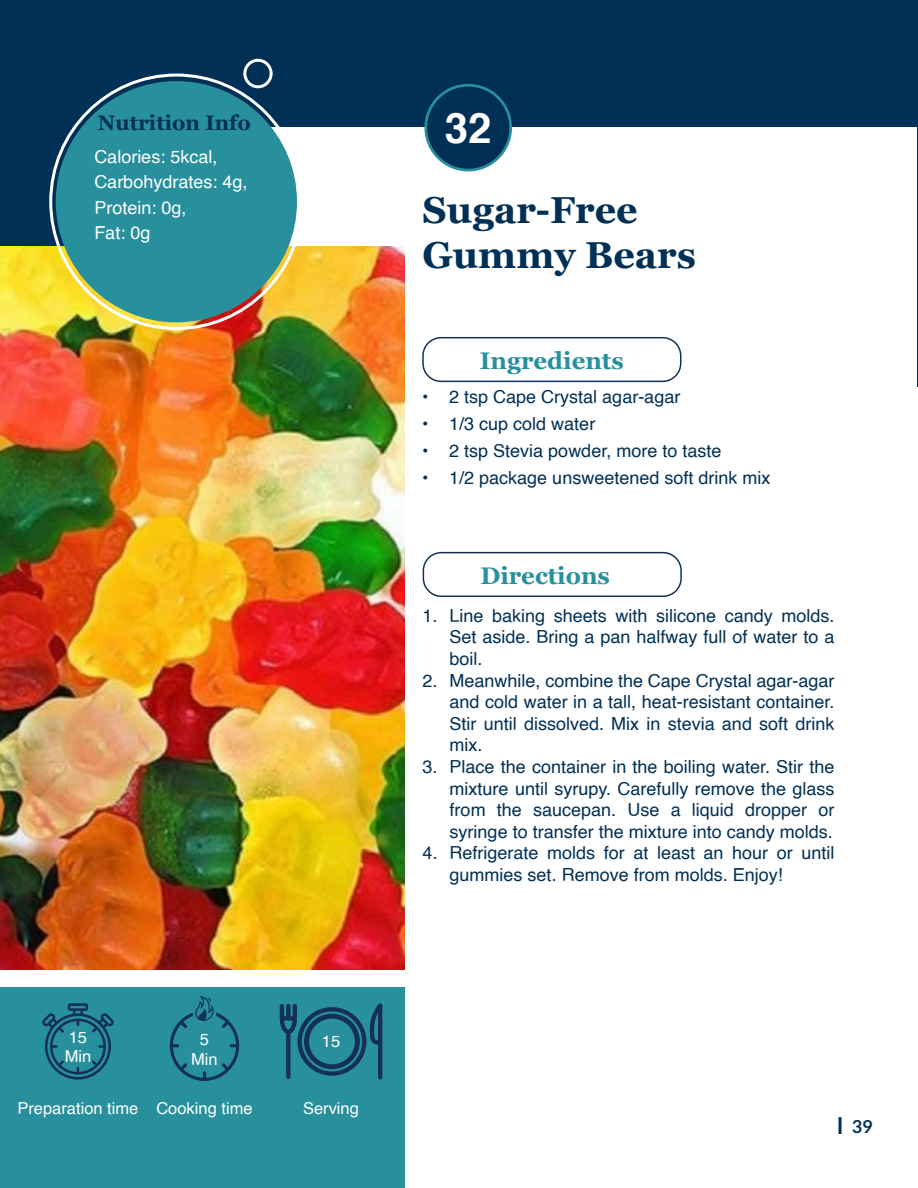
<style>
.page{position:relative;width:918px;height:1188px;background:#fff}
.page>*{position:absolute;margin:0;border:0;box-sizing:border-box;transform-origin:0 0}
.t1{font:700 42px "Helvetica";color:#fff}
.t2{font:700 37.5px/45px "Georgia";color:#003056}
.t3{font:700 24px "Georgia";color:#28909d}
.t4{font:700 21px "Georgia";color:#003056}
.t5{font:18px/21.6px "Helvetica";color:#003056;text-align:justify}
.t6{font:18px/25.5px "Helvetica";color:#fff}
.t7{font:700 18px "Lato";color:#003056}
.t8{font:16.5px/19.5px "Helvetica";color:#fff}
</style>
<div class="page">
<div style="left:1px;top:0;width:917px;height:386px;background:#003056"></div>
<div style="left:265px;top:128px;width:652px;height:1059px;background:#fff"></div>
<svg style="left:424px;top:84px;width:88px;height:87px"></svg>
<div style="left:427px;top:87px;width:82px;height:82px;background:#003056;border-radius:50%"></div>
<hr style="left:839px;top:1117px;width:3px;height:17px;background:#003056">
<div style="left:422px;top:337px;width:259px;height:45px;border:2px solid #133154;border-radius:18px"></div>
<div style="left:423px;top:552px;width:259px;height:45px;border:2px solid #133154;border-radius:18px"></div>
<img style="left:0;top:246px;width:405px;height:724px">
<div style="left:56px;top:81px;width:241px;height:241px;background:#28909d;border-radius:50%"></div>
<div style="left:243px;top:59px;width:30px;height:29px;border:3px solid #fff;border-radius:50%"></div>
<div style="left:0;top:988px;width:405px;height:200px;background:#28909d"></div>
<svg style="left:170px;top:996px;width:69px;height:85px"></svg>
<svg style="left:42px;top:1003px;width:72px;height:77px"></svg>
<svg style="left:280px;top:1003px;width:102px;height:77px"></svg>
<p class="t4" style="left:98px;top:109px;width:154px">Nutrition Info</p>
<p class="t6" style="left:94px;top:144px;width:155px">Calories: 5kcal,<br>Carbohydrates: 4g,<br>Protein: 0g,<br>Fat: 0g</p>
<p class="t8" style="left:65px;top:1028px;width:28px">15<br>Min</p>
<p class="t8" style="left:191px;top:1030px;width:28px;text-align:center">5<br>Min</p>
<p class="t8" style="left:322px;top:1032px;width:20px">15</p>
<p class="t8" style="left:17px;top:1099px;width:237px">Preparation time Cooking time</p>
<p class="t8" style="left:303px;top:1099px;width:57px">Serving</p>
<h1 class="t1" style="left:445px;top:95px;width:48px">32</h1>
<h2 class="t2" style="left:423px;top:187px;width:275px">Sugar-Free<br>Gummy Bears</h2>
<h3 class="t3" style="left:480px;top:345px;width:145px">Ingredients</h3>
<p class="t5" style="left:422px;top:387px;width:260px">• 2 tsp Cape Crystal agar-agar</p>
<p class="t5" style="left:422px;top:414px;width:175px">• 1/3 cup cold water</p>
<p class="t5" style="left:422px;top:441px;width:301px">• 2 tsp Stevia powder, more to taste</p>
<p class="t5" style="left:422px;top:468px;width:350px">• 1/2 package unsweetened soft drink mix</p>
<h3 class="t3" style="left:480px;top:560px;width:131px">Directions</h3>
<p class="t5" style="left:450px;top:605px;width:386px;text-indent:-27px">1. Line baking sheets with silicone candy molds.<br>Set aside. Bring a pan halfway full of water to a boil.</p>
<p class="t5" style="left:450px;top:670px;width:386px;text-indent:-27px">2. Meanwhile, combine the Cape Crystal agar-agar and cold water in a tall, heat-resistant container.<br>Stir until dissolved. Mix in stevia and soft drink mix.</p>
<p class="t5" style="left:450px;top:756px;width:386px;text-indent:-27px">3. Place the container in the boiling water. Stir the mixture until syrupy. Carefully remove the glass from the saucepan. Use a liquid dropper or syringe to transfer the mixture into candy molds.</p>
<p class="t5" style="left:450px;top:843px;width:386px;text-indent:-27px">4. Refrigerate molds for at least an hour or until gummies set. Remove from molds. Enjoy!</p>
<p class="t7" style="left:852px;top:1116px;width:22px">39</p>
</div>
